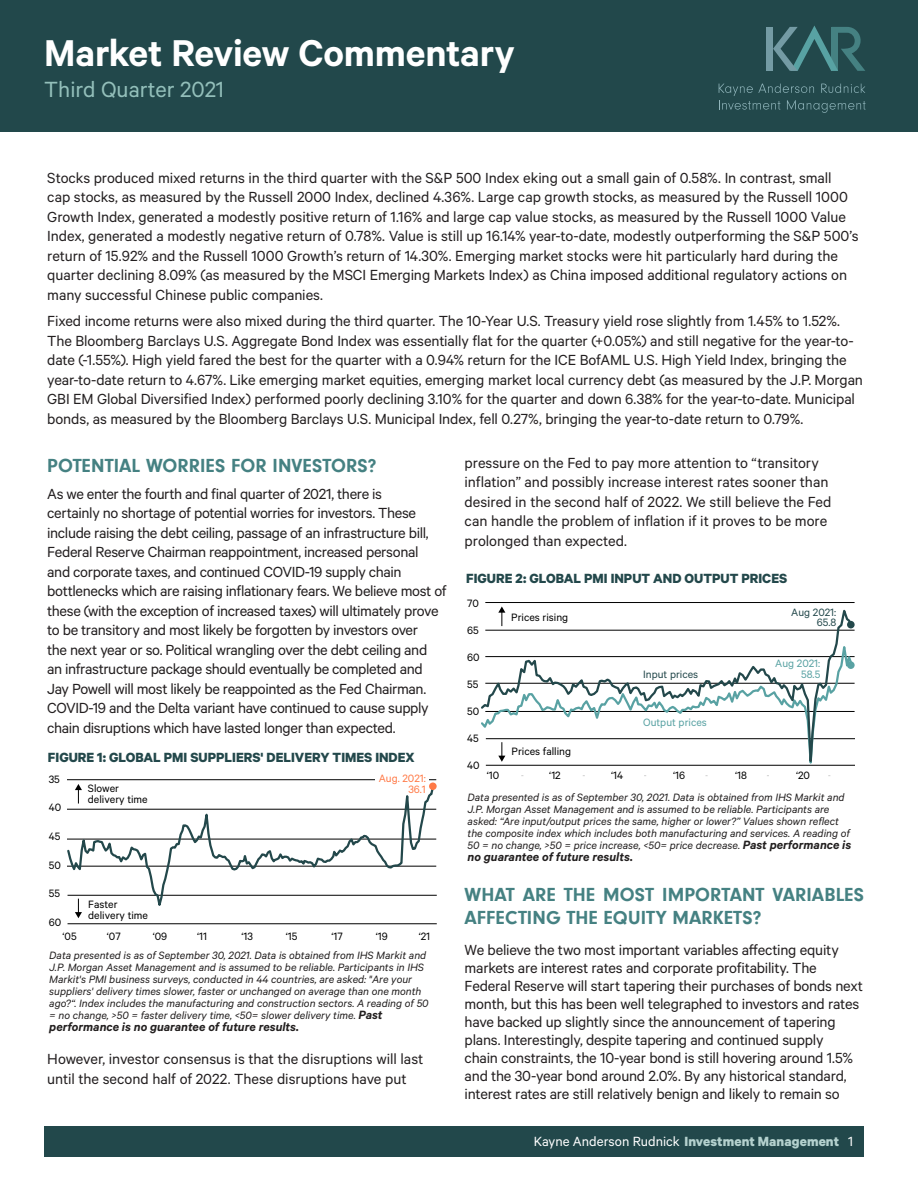
<style>
.page{position:relative;width:918px;height:1188px;background:#fff}
.page>*{position:absolute;margin:0;border:0;box-sizing:border-box;transform-origin:0 0}
.t1{font:600 42px "Calibre";letter-spacing:-.005em;color:#fff}
.t2{font:24.75px "Calibre";color:#93bfba}
.t3{font:700 19.5px/22.5px "Neuzeit Gro";letter-spacing:.005em;color:#458182}
.t4{font:16.5px/19.5px "Calibre";letter-spacing:-.01em;color:#231f20}
.t5{font:700 15px "Calibre";color:#23484b}
.t6{font:15px "Calibre";color:#fff}
.t7{font:italic 600 13.5px "Calibre";color:#221f1f}
.t8{font:italic 12px/12px "Calibre";color:#221f1f}
.t9{font:12px/10.5px "Calibre";color:#000}
.t10{font:12px/10.5px "Calibre";color:#59a2a3;text-align:right}
.t11{font:12px/10.5px "Calibre";color:#23484b;text-align:right}
.t12{font:12px/10.5px "Calibre";color:#ff7a47;text-align:right}
.s1{font-weight:600;font-size:13.5px}
.s2{font-weight:700;color:#b4d1ce}
</style>
<div class="page">
<div style="left:44px;top:1126px;width:820px;height:30px;background:#22484b"></div>
<div style="left:0;top:0;width:918px;height:132px;background:#22484b"></div>
<div style="left:767px;top:27px;width:6px;height:44px;background:#749ba4"></div>
<svg style="left:773px;top:26px;width:92px;height:45px"></svg>
<svg style="left:719px;top:84px;width:147px;height:29px"></svg>
<hr style="left:68px;top:923px;width:369px;height:1px;background:#000">
<svg style="left:67px;top:779px;width:370px;height:127px"></svg>
<svg style="left:75px;top:784px;width:7px;height:20px"></svg>
<svg style="left:75px;top:899px;width:7px;height:19px"></svg>
<div style="left:429px;top:783px;width:8px;height:7px;background:#ff7a47;border-radius:50%"></div>
<div style="left:375px;top:772px;width:53px;height:21px;background:#fff"></div>
<svg style="left:481px;top:602px;width:374px;height:174px"></svg>
<div style="left:847px;top:621px;width:8px;height:7px;background:#23484b;border-radius:50%"></div>
<p class="t1" style="left:44px;top:28px;width:472px">Market Review Commentary</p>
<p class="t2" style="left:44px;top:75px;width:181px">Third Quarter 2021</p>
<p class="t4" style="left:47px;top:168px;width:813px">Stocks produced mixed returns in the third quarter with the S&amp;P 500 Index eking out a small gain of 0.58%. In contrast, small cap stocks, as measured by the Russell 2000 Index, declined 4.36%. Large cap growth stocks, as measured by the Russell 1000<br>Growth Index, generated a modestly positive return of 1.16% and large cap value stocks, as measured by the Russell 1000 Value Index, generated a modestly negative return of 0.78%. Value is still up 16.14% year-to-date, modestly outperforming the S&amp;P 500’s return of 15.92% and the Russell 1000 Growth’s return of 14.30%. Emerging market stocks were hit particularly hard during the quarter declining 8.09% (as measured by the MSCI Emerging Markets Index) as China imposed additional regulatory actions on many successful Chinese public companies.</p>
<p class="t4" style="left:47px;top:311px;width:817px">Fixed income returns were also mixed during the third quarter. The 10-Year U.S. Treasury yield rose slightly from 1.45% to 1.52%.<br>The Bloomberg Barclays U.S. Aggregate Bond Index was essentially flat for the quarter (+0.05%) and still negative for the year-to&shy;date (-1.55%). High yield fared the best for the quarter with a 0.94% return for the ICE BofAML U.S. High Yield Index, bringing the year-to-date return to 4.67%. Like emerging market equities, emerging market local currency debt (as measured by the J.P. Morgan GBI EM Global Diversified Index) performed poorly declining 3.10% for the quarter and down 6.38% for the year-to-date. Municipal bonds, as measured by the Bloomberg Barclays U.S. Municipal Index, fell 0.27%, bringing the year-to-date return to 0.79%.</p>
<p class="t3" style="left:47px;top:455px;width:331px">POTENTIAL WORRIES FOR INVESTORS?</p>
<p class="t4" style="left:47px;top:483px;width:401px">As we enter the fourth and final quarter of 2021, there is<br>certainly no shortage of potential worries for investors. These include raising the debt ceiling, passage of an infrastructure bill, Federal Reserve Chairman reappointment, increased personal<br>and corporate taxes, and continued COVID-19 supply chain bottlenecks which are raising inflationary fears. We believe most of these (with the exception of increased taxes) will ultimately prove to be transitory and most likely be forgotten by investors over<br>the next year or so. Political wrangling over the debt ceiling and<br>an infrastructure package should eventually be completed and Jay Powell will most likely be reappointed as the Fed Chairman.<br>COVID-19 and the Delta variant have continued to cause supply chain disruptions which have lasted longer than expected.</p>
<p class="t5" style="left:48px;top:748px;width:368px">FIGURE 1: GLOBAL PMI SUPPLIERS' DELIVERY TIMES INDEX</p>
<p class="t9" style="left:49px;top:773px;width:13px">35</p>
<p class="t9" style="left:49px;top:802px;width:14px">40</p>
<p class="t9" style="left:49px;top:830px;width:13px">45</p>
<p class="t9" style="left:49px;top:859px;width:14px">50</p>
<p class="t9" style="left:49px;top:888px;width:13px">55</p>
<p class="t9" style="left:49px;top:916px;width:14px">60</p>
<p class="t9" style="left:88px;top:783px;width:61px">Slower delivery time</p>
<p class="t9" style="left:88px;top:899px;width:61px">Faster delivery time</p>
<p class="t12" style="left:379px;top:773px;width:49px">Aug. 2021:<br>36.1</p>
<p class="t9" style="left:63px;top:930px;width:16px">‘05</p>
<p class="t9" style="left:107px;top:930px;width:15px">‘07</p>
<p class="t9" style="left:153px;top:930px;width:16px">‘09</p>
<p class="t9" style="left:197px;top:930px;width:11px">‘11</p>
<p class="t9" style="left:241px;top:930px;width:13px">‘13</p>
<p class="t9" style="left:286px;top:930px;width:13px">‘15</p>
<p class="t9" style="left:332px;top:930px;width:13px">‘17</p>
<p class="t9" style="left:376px;top:930px;width:13px">‘19</p>
<p class="t9" style="left:419px;top:930px;width:13px">‘21</p>
<p class="t8" style="left:49px;top:948px;width:381px">Data presented is as of September 30, 2021. Data is obtained from IHS Markit and J.P. Morgan Asset Management and is assumed to be reliable. Participants in IHS Markit's PMI business surveys, conducted in 44 countries, are asked: "Are your suppliers' delivery times slower, faster or unchanged on average than one month ago?“. Index includes the manufacturing and construction sectors. A reading of 50 = no change, &gt;50 = faster delivery time, &lt;50= slower delivery time. <span class="s1">Past</span></p>
<p class="t7" style="left:49px;top:1018px;width:251px">performance is no guarantee of future results.</p>
<p class="t4" style="left:47px;top:1049px;width:378px">However, investor consensus is that the disruptions will last until the second half of 2022. These disruptions have put</p>
<p class="t4" style="left:465px;top:452px;width:368px">pressure on the Fed to pay more attention to “transitory inflation” and possibly increase interest rates sooner than desired in the second half of 2022. We still believe the Fed can handle the problem of inflation if it proves to be more prolonged than expected.</p>
<p class="t5" style="left:466px;top:569px;width:323px">FIGURE 2: GLOBAL PMI INPUT AND OUTPUT PRICES</p>
<p class="t9" style="left:467px;top:597px;width:13px">70</p>
<p class="t9" style="left:467px;top:624px;width:13px">65</p>
<p class="t9" style="left:467px;top:652px;width:14px">60</p>
<p class="t9" style="left:467px;top:679px;width:13px">55</p>
<p class="t9" style="left:467px;top:706px;width:14px">50</p>
<p class="t9" style="left:467px;top:733px;width:13px">45</p>
<p class="t9" style="left:467px;top:760px;width:14px">40</p>
<p class="t9" style="left:511px;top:611px;width:58px">Prices rising</p>
<p class="t9" style="left:512px;top:745px;width:61px">Prices falling</p>
<p class="t11" style="left:643px;top:668px;width:57px">Input prices</p>
<p class="t10" style="left:643px;top:716px;width:65px">Output prices</p>
<p class="t11" style="left:791px;top:606px;width:47px">Aug 2021:<br>65.8</p>
<p class="t10" style="left:775px;top:658px;width:47px">Aug 2021:<br>58.5</p>
<p class="t9" style="left:487px;top:770px;width:14px">‘10</p>
<p class="t9" style="left:549px;top:770px;width:13px">‘12</p>
<p class="t9" style="left:611px;top:770px;width:14px">‘14</p>
<p class="t9" style="left:673px;top:770px;width:13px">‘16</p>
<p class="t9" style="left:735px;top:770px;width:13px">‘18</p>
<p class="t9" style="left:796px;top:770px;width:15px">‘20</p>
<p class="t8" style="left:468px;top:790px;width:385px">Data presented is as of September 30, 2021. Data is obtained from IHS Markit and J.P. Morgan Asset Management and is assumed to be reliable. Participants are asked: “Are input/output prices the same, higher or lower?” Values shown reflect the composite index which includes both manufacturing and services. A reading of 50 = no change, &gt;50 = price increase, &lt;50= price decrease. <span class="s1">Past performance is</span></p>
<p class="t7" style="left:468px;top:848px;width:167px">no guarantee of future results.</p>
<p class="t3" style="left:465px;top:884px;width:401px">WHAT ARE THE MOST IMPORTANT VARIABLES<br>AFFECTING THE EQUITY MARKETS?</p>
<p class="t4" style="left:465px;top:940px;width:400px;line-height:18px">We believe the two most important variables affecting equity markets are interest rates and corporate profitability. The Federal Reserve will start tapering their purchases of bonds next month, but this has been well telegraphed to investors and rates have backed up slightly since the announcement of tapering plans. Interestingly, despite tapering and continued supply<br>chain constraints, the 10-year bond is still hovering around 1.5% and the 30-year bond around 2.0%. By any historical standard, interest rates are still relatively benign and likely to remain so</p>
<p class="t6" style="left:534px;top:1132px;width:321px">Kayne Anderson Rudnick <span class="s2">Investment Management</span> 1</p>
</div>
